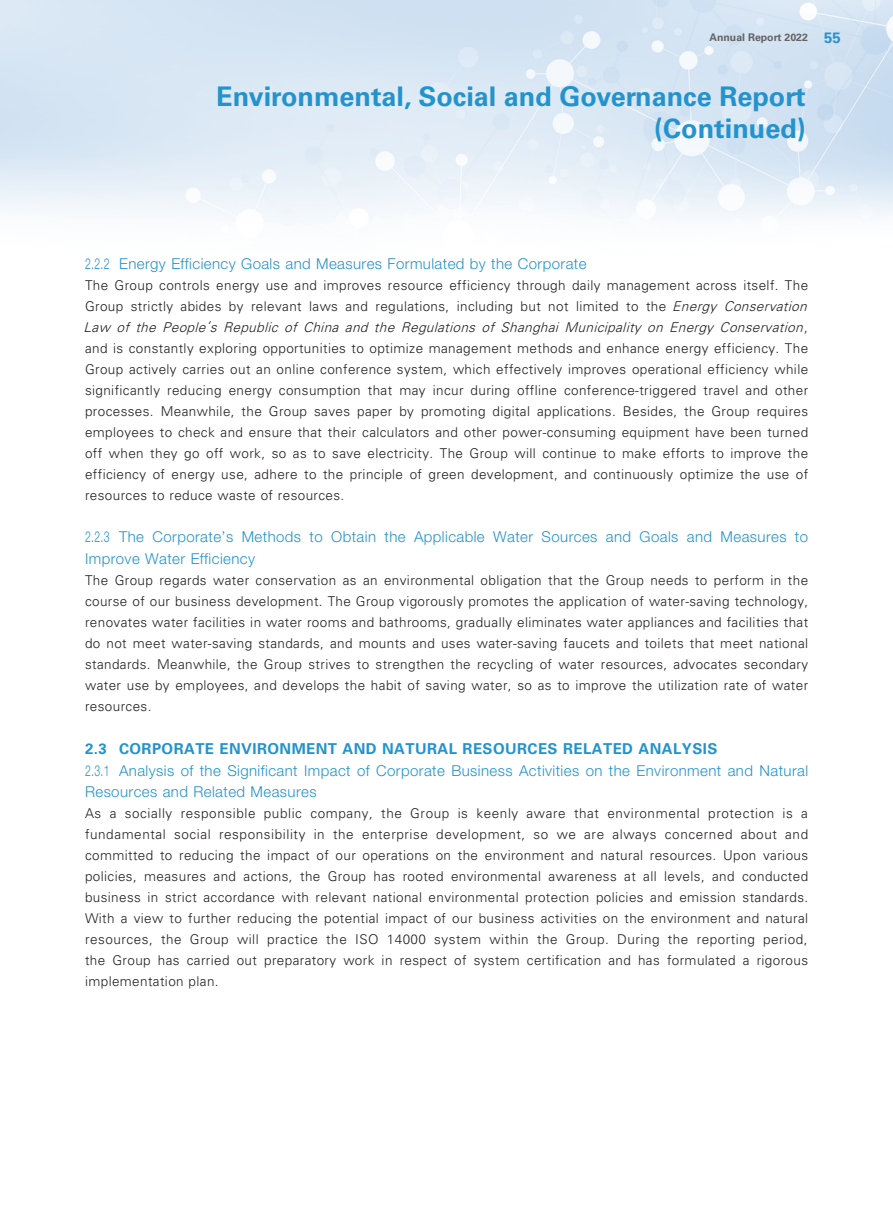
<style>
.page{position:relative;width:893px;height:1212px;background:#fff}
.page>*{position:absolute;margin:0;border:0;box-sizing:border-box;transform-origin:0 0}
.t1{font:700 27px/32.4px "Univers LT Std";color:#2493cd;text-align:right}
.t2{font:300 15px/21.8px "Helvetica Neue LT Std";letter-spacing:.03em;color:#2493cd;scale:.7 1}
.t3{font:700 15px "Univers LT Std";letter-spacing:.03em;color:#2493cd}
.t4{font:300 13.5px/21px "Univers LT Std";letter-spacing:.03em;color:#231f20;text-align:justify}
.t5{font:700 10.5px "Univers LT Std";color:#636366}
.s1{font-size:15px;color:#2493cd}
.s2{font-style:italic}
</style>
<div class="page">
<img style="left:0;top:0;width:893px;height:224px">
<p class="t5" style="left:709px;top:31px;width:133px">Annual Report 2022 <span class="s1">55</span></p>
<h1 class="t1" style="left:216px;top:80px;width:591px">Environmental, Social and Governance Report (Continued)</h1>
<p class="t2" style="left:85px;top:252px;width:718px">2.2.2 Energy Efficiency Goals and Measures Formulated by the Corporate</p>
<p class="t4" style="left:84px;top:274px;width:729px;text-align:left">The Group controls energy use and improves resource efficiency through daily management across itself. The Group strictly abides by relevant laws and regulations, including but not limited to the <span class="s2">Energy Conservation Law of the People’s Republic of China and the Regulations of Shanghai Municipality on Energy Conservation</span>, and is constantly exploring opportunities to optimize management methods and enhance energy efficiency. The Group actively carries out an online conference system, which effectively improves operational efficiency while significantly reducing energy consumption that may incur during offline conference-triggered travel and other processes. Meanwhile, the Group saves paper by promoting digital applications. Besides, the Group requires employees to check and ensure that their calculators and other power-consuming equipment have been turned off when they go off work, so as to save electricity. The Group will continue to make efforts to improve the efficiency of energy use, adhere to the principle of green development, and continuously optimize the use of resources to reduce waste of resources.</p>
<p class="t2" style="left:85px;top:526px;width:1034px">2.2.3 The Corporate’s Methods to Obtain the Applicable Water Sources and Goals and Measures to<br>Improve Water Efficiency</p>
<p class="t4" style="left:85px;top:570px;width:725px">The Group regards water conservation as an environmental obligation that the Group needs to perform in the course of our business development. The Group vigorously promotes the application of water-saving technology, renovates water facilities in water rooms and bathrooms, gradually eliminates water appliances and facilities that do not meet water-saving standards, and mounts and uses water-saving faucets and toilets that meet national standards. Meanwhile, the Group strives to strengthen the recycling of water resources, advocates secondary water use by employees, and develops the habit of saving water, so as to improve the utilization rate of water resources.</p>
<p class="t3" style="left:85px;top:740px;width:634px">2.3 CORPORATE ENVIRONMENT AND NATURAL RESOURCES RELATED ANALYSIS</p>
<p class="t2" style="left:85px;top:759px;width:1034px">2.3.1 Analysis of the Significant Impact of Corporate Business Activities on the Environment and Natural<br>Resources and Related Measures</p>
<p class="t4" style="left:85px;top:803px;width:725px">As a socially responsible public company, the Group is keenly aware that environmental protection is a fundamental social responsibility in the enterprise development, so we are always concerned about and committed to reducing the impact of our operations on the environment and natural resources. Upon various policies, measures and actions, the Group has rooted environmental awareness at all levels, and conducted business in strict accordance with relevant national environmental protection policies and emission standards.<br>With a view to further reducing the potential impact of our business activities on the environment and natural resources, the Group will practice the ISO 14000 system within the Group. During the reporting period, the Group has carried out preparatory work in respect of system certification and has formulated a rigorous implementation plan.</p>
</div>
